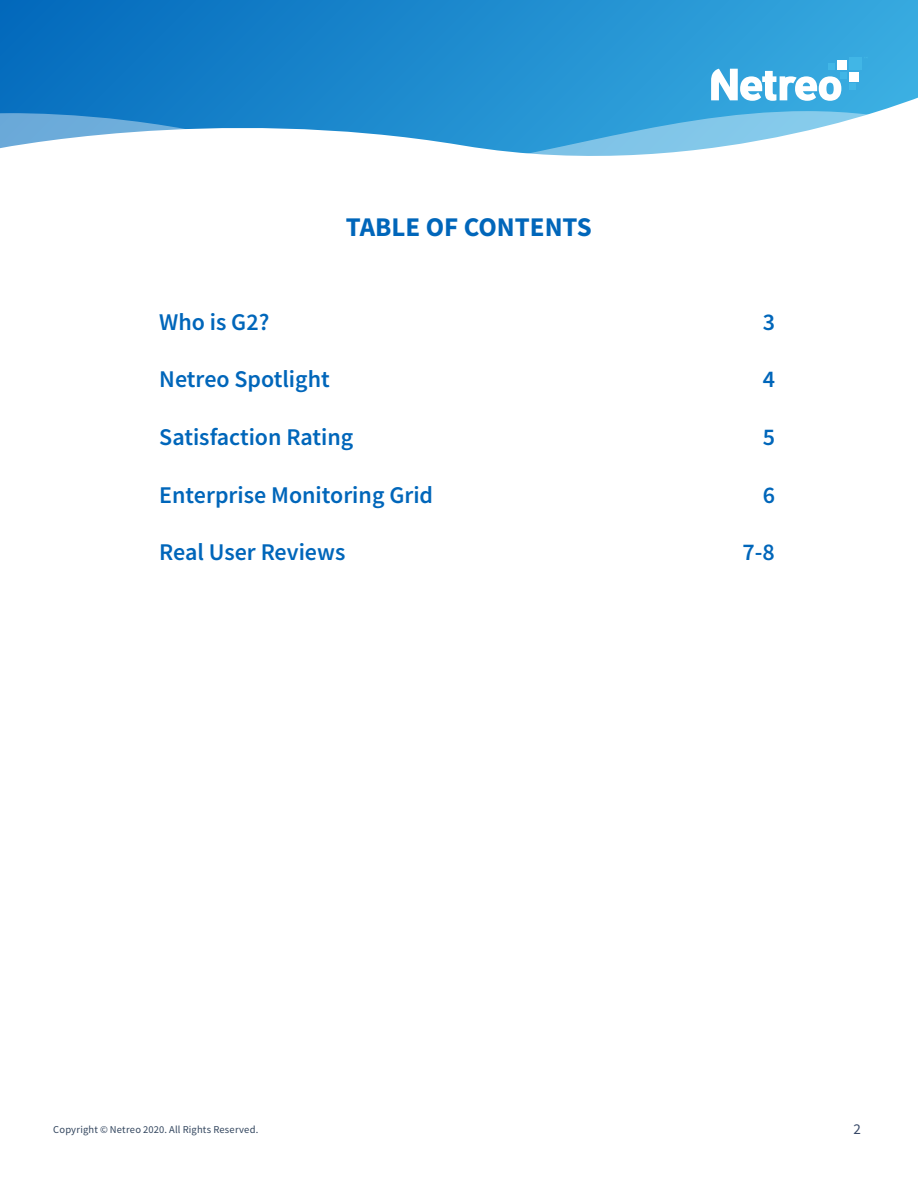
<style>
.page{position:relative;width:918px;height:1188px;background:#fff}
.page>*{position:absolute;margin:0;border:0;box-sizing:border-box;transform-origin:0 0}
.t1{font:700 27px "Source Sans Pro";color:#0066ba}
.t2{font:600 24px "Source Sans Pro";color:#0066ba}
.t3{font:15px "Source Sans Pro";color:#374867}
.p{font:10.5px "Source Sans Pro";letter-spacing:.02em;color:#31445d}
</style>
<div class="page">
<div style="left:0;top:0;width:918px;height:155px;background:linear-gradient(to right,#046bbd,#39ace1)"></div>
<svg style="left:0;top:91px;width:918px;height:65px"></svg>
<div style="left:840px;top:72px;width:7px;height:6px;background:#41b6e6"></div>
<div style="left:849px;top:57px;width:12px;height:12px;background:#41b6e6"></div>
<svg style="left:849px;top:84px;width:6px;height:6px"></svg>
<div style="left:828px;top:63px;width:7px;height:6px;background:#41b6e6"></div>
<div style="left:849px;top:72px;width:9px;height:9px;background:#fff"></div>
<div style="left:837px;top:60px;width:10px;height:9px;background:#fff"></div>
<svg style="left:711px;top:69px;width:130px;height:32px"></svg>
<p class="t1" style="left:346px;top:209px;width:248px">TABLE OF CONTENTS</p>
<p class="t2" style="left:159px;top:306px;width:112px">Who is G2?</p>
<p class="t2" style="left:763px;top:306px;width:14px">3</p>
<p class="t2" style="left:159px;top:364px;width:172px">Netreo Spotlight</p>
<p class="t2" style="left:763px;top:364px;width:14px">4</p>
<p class="t2" style="left:159px;top:421px;width:196px">Satisfaction Rating</p>
<p class="t2" style="left:763px;top:421px;width:14px">5</p>
<p class="t2" style="left:159px;top:479px;width:275px">Enterprise Monitoring Grid</p>
<p class="t2" style="left:763px;top:479px;width:14px">6</p>
<p class="t2" style="left:159px;top:537px;width:188px">Real User Reviews</p>
<p class="t2" style="left:742px;top:537px;width:34px">7-8</p>
<p class="p" style="left:53px;top:1123px;width:207px">Copyright © Netreo 2020. All Rights Reserved.</p>
<p class="t3" style="left:854px;top:1120px;width:9px">2</p>
</div>
